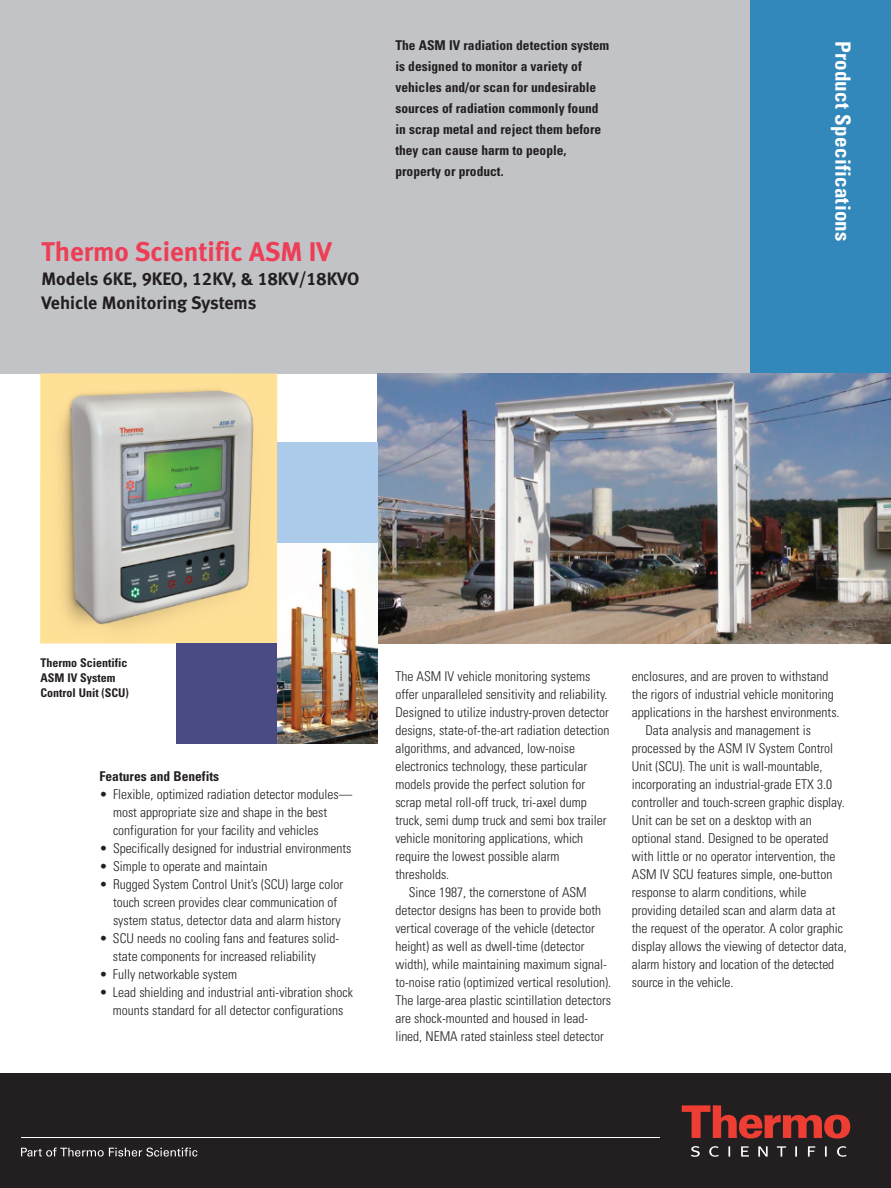
<style>
.page{position:relative;width:891px;height:1188px;background:#fff}
.page>*{position:absolute;margin:0;border:0;box-sizing:border-box;transform-origin:0 0}
.t1{font:27px "Meta Bold LF";color:#ee3d56}
.t2{font:700 condensed 21px "Univers";letter-spacing:.015em;color:#fff}
.t3{font:18px/24px "Meta Bold LF";color:#231f20}
.t4{font:300 condensed 13.5px/18px "Univers";color:#231f20}
.t5{font:700 condensed 13.5px/21px "Univers";color:#231f20}
.t6{font:700 condensed 12px/15px "Univers";color:#231f20}
</style>
<div class="page">
<div style="left:0;top:0;width:750px;height:374px;background:#c2c3c6"></div>
<div style="left:750px;top:0;width:141px;height:374px;background:#3287bb"></div>
<img style="left:377px;top:374px;width:514px;height:269px">
<div style="left:0;top:1073px;width:891px;height:115px;background:#231f20"></div>
<svg style="left:21px;top:1148px;width:176px;height:9px"></svg>
<svg style="left:682px;top:1105px;width:168px;height:34px"></svg>
<svg style="left:691px;top:1146px;width:156px;height:11px"></svg>
<hr style="left:21px;top:1137px;width:638px;height:1px;background:#fff">
<img style="left:40px;top:374px;width:237px;height:269px">
<img style="left:277px;top:543px;width:100px;height:201px">
<div style="left:177px;top:643px;width:100px;height:101px;background:#4a4b84"></div>
<div style="left:277px;top:442px;width:100px;height:101px;background:#accbea"></div>
<h1 class="t1" style="left:42px;top:243px;width:292px">Thermo Scientific ASM IV</h1>
<h3 class="t3" style="left:42px;top:269px;width:319px">Models 6KE, 9KEO, 12KV, &amp; 18KV/18KVO<br>Vehicle Monitoring Systems</h3>
<p class="t5" style="left:395px;top:36px;width:215px">The ASM IV radiation detection system is designed to monitor a variety of vehicles and/or scan for undesirable sources of radiation commonly found in scrap metal and reject them before they can cause harm to people, property or product.</p>
<h2 class="t2" style="left:851px;top:41px;width:203px;rotate:90deg">Product Specifications</h2>
<p class="t6" style="left:40px;top:656px;width:90px">Thermo Scientific<br>ASM IV System<br>Control Unit (SCU)</p>
<p class="t5" style="left:100px;top:767px;width:121px">Features and Benefits</p>
<p class="t4" style="left:113px;top:787px;width:241px;text-indent:-13px">• Flexible, optimized radiation detector modules— most appropriate size and shape in the best configuration for your facility and vehicles</p>
<p class="t4" style="left:100px;top:841px;width:253px">• Specifically designed for industrial environments</p>
<p class="t4" style="left:100px;top:859px;width:169px">• Simple to operate and maintain</p>
<p class="t4" style="left:113px;top:877px;width:232px;text-indent:-13px">• Rugged System Control Unit’s (SCU) large color touch screen provides clear communication of system status, detector data and alarm history</p>
<p class="t4" style="left:113px;top:931px;width:228px;text-indent:-13px">• SCU needs no cooling fans and features solid&shy;state components for increased reliability</p>
<p class="t4" style="left:99px;top:967px;width:139px">• Fully networkable system</p>
<p class="t4" style="left:99px;top:985px;width:255px;text-align:center">• Lead shielding and industrial anti-vibration shock mounts standard for all detector configurations</p>
<p class="t4" style="left:395px;top:669px;width:197px">The ASM IV vehicle monitoring systems</p>
<p class="t4" style="left:395px;top:687px;width:214px">offer unparalleled sensitivity and reliability.</p>
<p class="t4" style="left:395px;top:705px;width:215px">Designed to utilize industry-proven detector</p>
<p class="t4" style="left:395px;top:723px;width:216px">designs, state-of-the-art radiation detection</p>
<p class="t4" style="left:395px;top:741px;width:181px">algorithms, and advanced, low-noise</p>
<p class="t4" style="left:395px;top:759px;width:193px">electronics technology, these particular</p>
<p class="t4" style="left:395px;top:777px;width:191px">models provide the perfect solution for</p>
<p class="t4" style="left:395px;top:795px;width:193px">scrap metal roll-off truck, tri-axel dump</p>
<p class="t4" style="left:395px;top:813px;width:213px">truck, semi dump truck and semi box trailer</p>
<p class="t4" style="left:395px;top:831px;width:189px">vehicle monitoring applications, which</p>
<p class="t4" style="left:395px;top:849px;width:166px">require the lowest possible alarm</p>
<p class="t4" style="left:395px;top:867px;width:55px">thresholds.</p>
<p class="t4" style="left:409px;top:885px;width:179px">Since 1987, the cornerstone of ASM</p>
<p class="t4" style="left:395px;top:903px;width:207px">detector designs has been to provide both</p>
<p class="t4" style="left:395px;top:921px;width:201px">vertical coverage of the vehicle (detector</p>
<p class="t4" style="left:395px;top:939px;width:191px">height) as well as dwell-time (detector</p>
<p class="t4" style="left:395px;top:957px;width:213px">width), while maintaining maximum signal-</p>
<p class="t4" style="left:395px;top:975px;width:217px">to-noise ratio (optimized vertical resolution).</p>
<p class="t4" style="left:395px;top:993px;width:217px">The large-area plastic scintillation detectors</p>
<p class="t4" style="left:395px;top:1011px;width:194px">are shock-mounted and housed in lead-</p>
<p class="t4" style="left:395px;top:1029px;width:210px">lined, NEMA rated stainless steel detector</p>
<p class="t4" style="left:632px;top:669px;width:198px">enclosures, and are proven to withstand</p>
<p class="t4" style="left:632px;top:687px;width:203px">the rigors of industrial vehicle monitoring</p>
<p class="t4" style="left:632px;top:705px;width:209px">applications in the harshest environments.</p>
<p class="t4" style="left:645px;top:723px;width:167px">Data analysis and management is</p>
<p class="t4" style="left:632px;top:741px;width:203px">processed by the ASM IV System Control</p>
<p class="t4" style="left:632px;top:759px;width:192px">Unit (SCU). The unit is wall-mountable,</p>
<p class="t4" style="left:632px;top:777px;width:202px">incorporating an industrial-grade ETX 3.0</p>
<p class="t4" style="left:632px;top:795px;width:214px">controller and touch-screen graphic display.</p>
<p class="t4" style="left:632px;top:813px;width:182px">Unit can be set on a desktop with an</p>
<p class="t4" style="left:632px;top:831px;width:198px">optional stand. Designed to be operated</p>
<p class="t4" style="left:632px;top:849px;width:205px">with little or no operator intervention, the</p>
<p class="t4" style="left:632px;top:867px;width:202px">ASM IV SCU features simple, one-button</p>
<p class="t4" style="left:632px;top:885px;width:176px">response to alarm conditions, while</p>
<p class="t4" style="left:632px;top:903px;width:205px">providing detailed scan and alarm data at</p>
<p class="t4" style="left:632px;top:921px;width:213px">the request of the operator. A color graphic</p>
<p class="t4" style="left:632px;top:939px;width:216px">display allows the viewing of detector data,</p>
<p class="t4" style="left:632px;top:957px;width:204px">alarm history and location of the detected</p>
<p class="t4" style="left:632px;top:975px;width:103px">source in the vehicle.</p>
</div>
